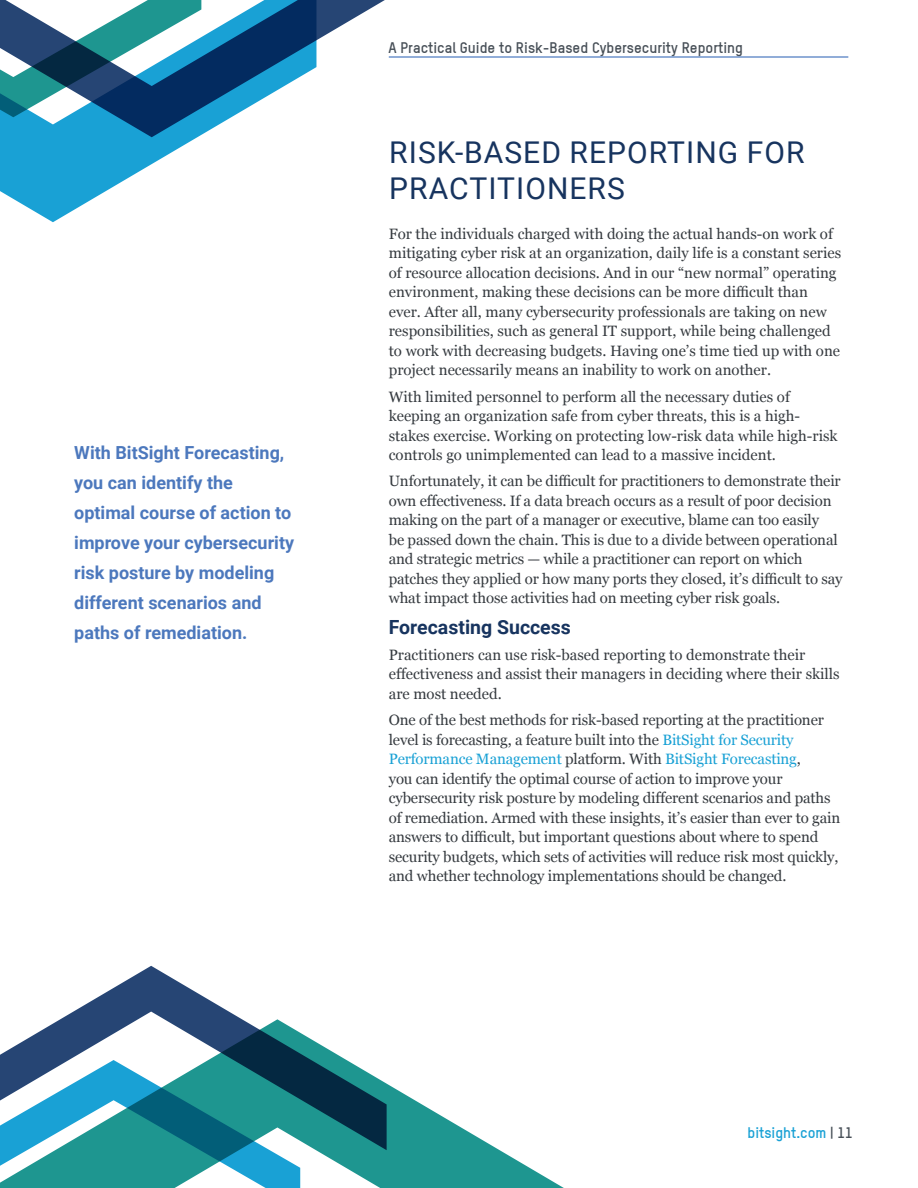
<style>
.page{position:relative;width:918px;height:1188px;background:#fff}
.page>*{position:absolute;margin:0;border:0;box-sizing:border-box;transform-origin:0 0}
.t1{font:30px/36px "Roboto";letter-spacing:.035em;color:#17345f}
.t2{font:700 19.5px "Roboto";color:#17345f}
.t3{font:700 18px/30px "Roboto";color:#4c78bd}
.t4{font:15px/19.5px "Georgia";letter-spacing:-.01em;color:#353a3f}
.t5{font:500 15px "T Star Pro";color:#474f57}
.t6{font:500 15px "T Star Pro";color:#19a1d5}
.s1{color:#19a1d5}
.s2{color:#474f57}
</style>
<div class="page">
<hr style="left:389px;top:56px;width:459px;height:2px;background:#6d93cc">
<svg style="left:0;top:137px;width:198px;height:85px;fill:#19a1d5"></svg>
<svg style="left:0;top:0;width:415px;height:137px"></svg>
<svg style="left:61px;top:966px;width:181px;height:53px"></svg>
<svg style="left:0;top:1019px;width:564px;height:169px"></svg>
<svg style="left:0;top:1060px;width:300px;height:128px"></svg>
<p class="t3" style="left:74px;top:436px;width:221px">With BitSight Forecasting, you can identify the optimal course of action to improve your cybersecurity risk posture by modeling different scenarios and paths of remediation.</p>
<p class="t5" style="left:389px;top:39px;width:356px">A Practical Guide to Risk-Based Cybersecurity Reporting</p>
<h1 class="t1" style="left:389px;top:133px;width:417px">RISK-BASED REPORTING FOR<br>PRACTITIONERS</h1>
<p class="t4" style="left:389px;top:223px;width:454px">For the individuals charged with doing the actual hands-on work of mitigating cyber risk at an organization, daily life is a constant series of resource allocation decisions. And in our “new normal” operating environment, making these decisions can be more difficult than ever. After all, many cybersecurity professionals are taking on new responsibilities, such as general IT support, while being challenged to work with decreasing budgets. Having one’s time tied up with one project necessarily means an inability to work on another.</p>
<p class="t4" style="left:389px;top:386px;width:450px">With limited personnel to perform all the necessary duties of keeping an organization safe from cyber threats, this is a high&shy;stakes exercise. Working on protecting low-risk data while high-risk controls go unimplemented can lead to a massive incident.</p>
<p class="t4" style="left:389px;top:471px;width:455px">Unfortunately, it can be difficult for practitioners to demonstrate their own effectiveness. If a data breach occurs as a result of poor decision making on the part of a manager or executive, blame can too easily<br>be passed down the chain. This is due to a divide between operational and strategic metrics — while a practitioner can report on which patches they applied or how many ports they closed, it’s difficult to say what impact those activities had on meeting cyber risk goals.</p>
<h2 class="t2" style="left:389px;top:613px;width:184px">Forecasting Success</h2>
<p class="t4" style="left:389px;top:644px;width:452px">Practitioners can use risk-based reporting to demonstrate their effectiveness and assist their managers in deciding where their skills are most needed.</p>
<p class="t4" style="left:389px;top:710px;width:453px">One of the best methods for risk-based reporting at the practitioner level is forecasting, a feature built into the <span class="s1">BitSight for Security Performance Management</span> platform. With <span class="s1">BitSight Forecasting</span>,<br>you can identify the optimal course of action to improve your cybersecurity risk posture by modeling different scenarios and paths of remediation. Armed with these insights, it’s easier than ever to gain answers to difficult, but important questions about where to spend security budgets, which sets of activities will reduce risk most quickly, and whether technology implementations should be changed.</p>
<p class="t6" style="left:748px;top:1123px;width:107px">bitsight.com <span class="s2">| 11</span></p>
</div>
